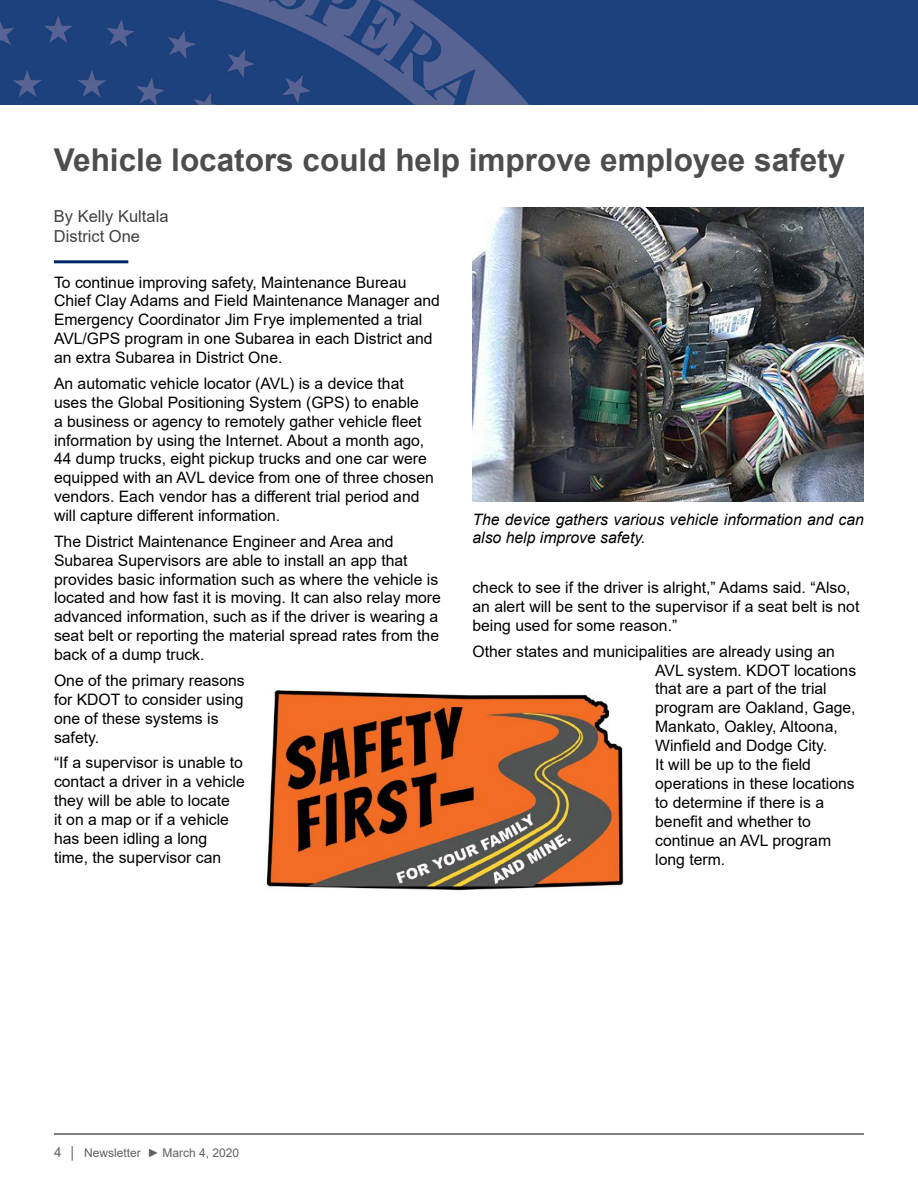
<style>
.page{position:relative;width:918px;height:1188px;background:#fff}
.page>*{position:absolute;margin:0;border:0;box-sizing:border-box;transform-origin:0 0}
.t1{font:700 31.5px "Arial";color:#4d4d4f}
.t2{font:16.5px/19.8px "Arial";color:#414042}
.t3{font:15.75px/18.9px "Arial";color:#000}
.t4{font:italic 15.75px/18.9px "Arial";color:#000}
.t5{font:12px "Arial";color:#606163}
.s1{font-size:13.5px}
</style>
<div class="page">
<hr style="left:54px;top:1134px;width:810px;height:1px;background:#000">
<img style="left:0;top:0;width:710px;height:105px">
<div style="left:710px;top:0;width:208px;height:105px;background:#1c407c"></div>
<img style="left:266px;top:690px;width:358px;height:201px">
<img style="left:472px;top:207px;width:392px;height:294px">
<hr style="left:54px;top:260px;width:74px;height:3px;background:#002569">
<h1 class="t1" style="left:54px;top:138px;width:793px">Vehicle locators could help improve employee safety</h1>
<p class="t2" style="left:54px;top:206px;width:116px">By Kelly Kultala<br>District One</p>
<p class="t3" style="left:54px;top:272px;width:388px">To continue improving safety, Maintenance Bureau Chief Clay Adams and Field Maintenance Manager and Emergency Coordinator Jim Frye implemented a trial AVL/GPS program in one Subarea in each District and an extra Subarea in District One.</p>
<p class="t3" style="left:54px;top:374px;width:381px">An automatic vehicle locator (AVL) is a device that uses the Global Positioning System (GPS) to enable<br>a business or agency to remotely gather vehicle fleet information by using the Internet. About a month ago, 44 dump trucks, eight pickup trucks and one car were equipped with an AVL device from one of three chosen vendors. Each vendor has a different trial period and will capture different information.</p>
<p class="t3" style="left:54px;top:532px;width:388px">The District Maintenance Engineer and Area and Subarea Supervisors are able to install an app that provides basic information such as where the vehicle is located and how fast it is moving. It can also relay more advanced information, such as if the driver is wearing a seat belt or reporting the material spread rates from the back of a dump truck.</p>
<p class="t3" style="left:54px;top:671px;width:192px">One of the primary reasons for KDOT to consider using one of these systems is safety.</p>
<p class="t3" style="left:54px;top:753px;width:192px">“If a supervisor is unable to contact a driver in a vehicle they will be able to locate<br>it on a map or if a vehicle has been idling a long time, the supervisor can</p>
<p class="t4" style="left:472px;top:510px;width:393px">The device gathers various vehicle information and can also help improve safety.</p>
<p class="t3" style="left:472px;top:578px;width:388px">check to see if the driver is alright,” Adams said. “Also, an alert will be sent to the supervisor if a seat belt is not being used for some reason.”</p>
<p class="t3" style="left:655px;top:642px;width:203px;text-indent:-183px">Other states and municipalities are already using an<br>AVL system. KDOT locations that are a part of the trial program are Oakland, Gage,<br>Mankato, Oakley, Altoona,<br>Winfield and Dodge City.<br>It will be up to the field operations in these locations to determine if there is a benefit and whether to continue an AVL program long term.</p>
<p class="t5" style="left:54px;top:1144px;width:187px"><span class="s1">4</span> │ Newsletter ► March 4, 2020</p>
</div>
